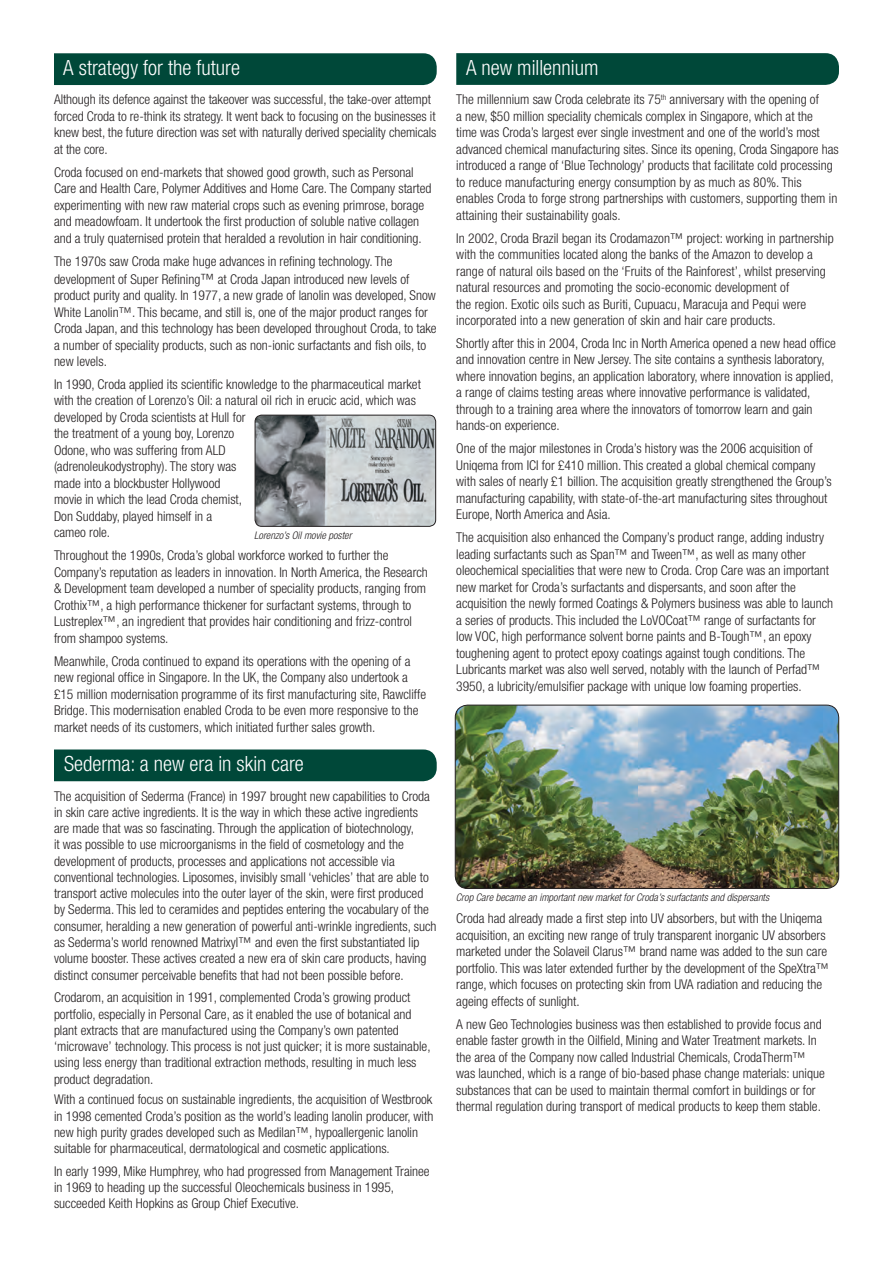
<style>
.page{position:relative;width:893px;height:1263px;background:#fff}
.page>*{position:absolute;margin:0;border:0;box-sizing:border-box;transform-origin:0 0}
.t1{font:300 condensed 21px "Helvetica Neue";color:#fff}
.t2{font:300 condensed 13.5px/16.5px "Helvetica Neue";color:#231f20}
.t3{font:italic 300 condensed 10.5px "Helvetica Neue";color:#231f20}
.s1{font-size:14.25px}
</style>
<div class="page">
<div style="left:54px;top:53px;width:383px;height:32px;background:#004839"></div>
<svg style="left:456px;top:53px;width:383px;height:32px;background:#034a3b"></svg>
<div style="left:54px;top:749px;width:383px;height:32px;background:#004839"></div>
<img style="left:455px;top:705px;width:384px;height:183px">
<div style="left:455px;top:705px;width:384px;height:184px;border:1px solid #231f20;border-radius:12px"></div>
<img style="left:255px;top:415px;width:181px;height:111px">
<div style="left:255px;top:415px;width:181px;height:111px;border:1px solid #231f20;border-radius:7px"></div>
<p class="t1" style="left:63px;top:56px;width:178px">A strategy for the future</p>
<p class="t2" style="left:54px;top:91px;width:384px">Although its defence against the takeover was successful, the take-over attempt forced Croda to re-think its strategy. It went back to focusing on the businesses it knew best, the future direction was set with naturally derived speciality chemicals at the core.</p>
<p class="t2" style="left:54px;top:163px;width:379px">Croda focused on end-markets that showed good growth, such as Personal Care and Health Care, Polymer Additives and Home Care. The Company started experimenting with new raw material crops such as evening primrose, borage and meadowfoam. It undertook the first production of soluble native collagen and a truly quaternised protein that heralded a revolution in hair conditioning.</p>
<p class="t2" style="left:54px;top:252px;width:357px;line-height:18px">The 1970s saw Croda make huge advances in refining technology. The development of Super Refining<span class="s1">™</span> at Croda Japan introduced new levels of</p>
<p class="t2" style="left:54px;top:287px;width:384px">product purity and quality. In 1977, a new grade of lanolin was developed, Snow White Lanolin™. This became, and still is, one of the major product ranges for Croda Japan, and this technology has been developed throughout Croda, to take a number of speciality products, such as non-ionic surfactants and fish oils, to new levels.</p>
<p class="t2" style="left:54px;top:376px;width:368px">In 1990, Croda applied its scientific knowledge to the pharmaceutical market with the creation of Lorenzo’s Oil: a natural oil rich in erucic acid, which was developed by Croda scientists at Hull for<br>the treatment of a young boy, Lorenzo<br>Odone, who was suffering from ALD<br>(adrenoleukodystrophy). The story was<br>made into a blockbuster Hollywood<br>movie in which the lead Croda chemist,<br>Don Suddaby, played himself in a<br>cameo role.</p>
<p class="t2" style="left:54px;top:547px;width:375px">Throughout the 1990s, Croda’s global workforce worked to further the Company’s reputation as leaders in innovation. In North America, the Research &amp; Development team developed a number of speciality products, ranging from Crothix™, a high performance thickener for surfactant systems, through to Lustreplex™, an ingredient that provides hair conditioning and frizz-control from shampoo systems.</p>
<p class="t2" style="left:54px;top:652px;width:374px">Meanwhile, Croda continued to expand its operations with the opening of a new regional office in Singapore. In the UK, the Company also undertook a £15 million modernisation programme of its first manufacturing site, Rawcliffe Bridge. This modernisation enabled Croda to be even more responsive to the market needs of its customers, which initiated further sales growth.</p>
<p class="t1" style="left:64px;top:752px;width:241px">Sederma: a new era in skin care</p>
<p class="t2" style="left:54px;top:787px;width:384px">The acquisition of Sederma (France) in 1997 brought new capabilities to Croda in skin care active ingredients. It is the way in which these active ingredients are made that was so fascinating. Through the application of biotechnology,<br>it was possible to use microorganisms in the field of cosmetology and the development of products, processes and applications not accessible via conventional technologies. Liposomes, invisibly small ‘vehicles’ that are able to transport active molecules into the outer layer of the skin, were first produced by Sederma. This led to ceramides and peptides entering the vocabulary of the consumer, heralding a new generation of powerful anti-wrinkle ingredients, such as Sederma’s world renowned Matrixyl™ and even the first substantiated lip volume booster. These actives created a new era of skin care products, having distinct consumer perceivable benefits that had not been possible before.</p>
<p class="t2" style="left:54px;top:989px;width:378px">Crodarom, an acquisition in 1991, complemented Croda’s growing product portfolio, especially in Personal Care, as it enabled the use of botanical and plant extracts that are manufactured using the Company’s own patented ‘microwave’ technology. This process is not just quicker; it is more sustainable, using less energy than traditional extraction methods, resulting in much less product degradation.</p>
<p class="t2" style="left:54px;top:1091px;width:381px">With a continued focus on sustainable ingredients, the acquisition of Westbrook in 1998 cemented Croda’s position as the world’s leading lanolin producer, with new high purity grades developed such as Medilan™, hypoallergenic lanolin suitable for pharmaceutical, dermatological and cosmetic applications.</p>
<p class="t2" style="left:54px;top:1163px;width:377px">In early 1999, Mike Humphrey, who had progressed from Management Trainee in 1969 to heading up the successful Oleochemicals business in 1995, succeeded Keith Hopkins as Group Chief Executive.</p>
<p class="t3" style="left:254px;top:529px;width:99px">Lorenzo’s Oil movie poster</p>
<p class="t1" style="left:466px;top:56px;width:134px">A new millennium</p>
<p class="t2" style="left:456px;top:91px;width:384px">The millennium saw Croda celebrate its 75<sup>th</sup> anniversary with the opening of<br>a new, $50 million speciality chemicals complex in Singapore, which at the<br>time was Croda’s largest ever single investment and one of the world’s most advanced chemical manufacturing sites. Since its opening, Croda Singapore has introduced a range of ‘Blue Technology’ products that facilitate cold processing to reduce manufacturing energy consumption by as much as 80%. This enables Croda to forge strong partnerships with customers, supporting them in attaining their sustainability goals.</p>
<p class="t2" style="left:456px;top:229px;width:379px">In 2002, Croda Brazil began its Crodamazon™ project: working in partnership with the communities located along the banks of the Amazon to develop a range of natural oils based on the ‘Fruits of the Rainforest’, whilst preserving natural resources and promoting the socio-economic development of<br>the region. Exotic oils such as Buriti, Cupuacu, Maracuja and Pequi were incorporated into a new generation of skin and hair care products.</p>
<p class="t2" style="left:456px;top:335px;width:381px">Shortly after this in 2004, Croda Inc in North America opened a new head office and innovation centre in New Jersey. The site contains a synthesis laboratory, where innovation begins, an application laboratory, where innovation is applied, a range of claims testing areas where innovative performance is validated, through to a training area where the innovators of tomorrow learn and gain hands-on experience.</p>
<p class="t2" style="left:456px;top:440px;width:377px">One of the major milestones in Croda’s history was the 2006 acquisition of Uniqema from ICI for £410 million. This created a global chemical company with sales of nearly £1 billion. The acquisition greatly strengthened the Group’s manufacturing capability, with state-of-the-art manufacturing sites throughout Europe, North America and Asia.</p>
<p class="t2" style="left:456px;top:529px;width:378px">The acquisition also enhanced the Company’s product range, adding industry leading surfactants such as Span™ and Tween™, as well as many other oleochemical specialities that were new to Croda. Crop Care was an important new market for Croda’s surfactants and dispersants, and soon after the acquisition the newly formed Coatings &amp; Polymers business was able to launch a series of products. This included the LoVOCoat™ range of surfactants for low VOC, high performance solvent borne paints and B-Tough™, an epoxy toughening agent to protect epoxy coatings against tough conditions. The Lubricants market was also well served, notably with the launch of Perfad™ 3950, a lubricity/emulsifier package with unique low foaming properties.</p>
<p class="t3" style="left:456px;top:892px;width:315px">Crop Care became an important new market for Croda’s surfactants and dispersants</p>
<p class="t2" style="left:456px;top:910px;width:375px">Croda had already made a first step into UV absorbers, but with the Uniqema acquisition, an exciting new range of truly transparent inorganic UV absorbers marketed under the Solaveil Clarus™ brand name was added to the sun care portfolio. This was later extended further by the development of the SpeXtra™ range, which focuses on protecting skin from UVA radiation and reducing the ageing effects of sunlight.</p>
<p class="t2" style="left:456px;top:1015px;width:370px">A new Geo Technologies business was then established to provide focus and enable faster growth in the Oilfield, Mining and Water Treatment markets. In the area of the Company now called Industrial Chemicals, CrodaTherm™ was launched, which is a range of bio-based phase change materials: unique substances that can be used to maintain thermal comfort in buildings or for thermal regulation during transport of medical products to keep them stable.</p>
</div>
